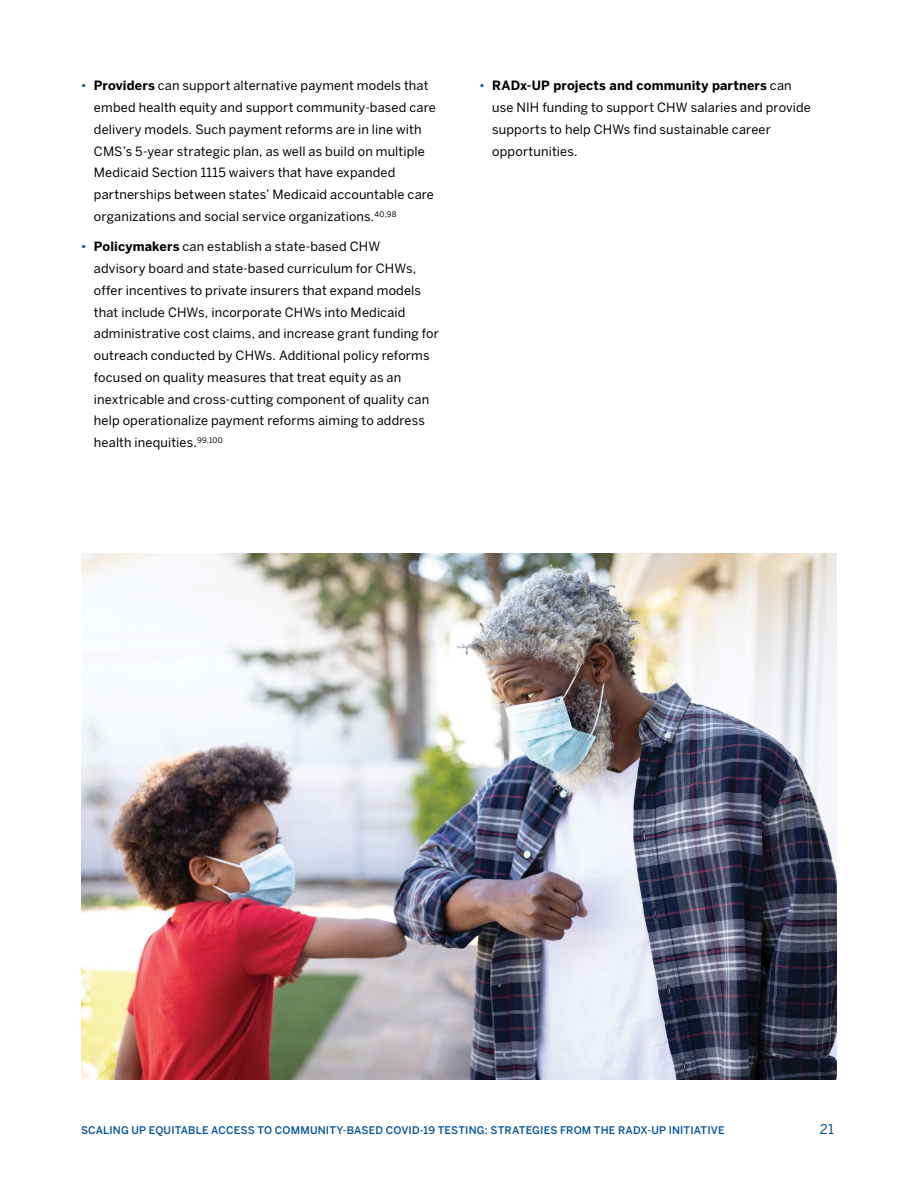
<style>
.page{position:relative;width:918px;height:1188px;background:#fff}
.page>*{position:absolute;margin:0;border:0;box-sizing:border-box;transform-origin:0 0}
.t1{font:13.5px "Benton Sans";color:#00549b}
.t2{font:12.75px/21.8px "Benton Sans";letter-spacing:.01em;color:#000}
.t3{font:500 10.5px "Benton Sans";letter-spacing:.015em;color:#00549b}
.s1{color:#00549b}
.s2{font-weight:700}
</style>
<div class="page">
<img style="left:81px;top:554px;width:756px;height:526px">
<p class="t2" style="left:94px;top:75px;width:343px;text-indent:-13px"><span class="s1">•</span> <span class="s2">Providers</span> can support alternative payment models that embed health equity and support community-based care delivery models. Such payment reforms are in line with CMS’s 5-year strategic plan, as well as build on multiple Medicaid Section 1115 waivers that have expanded partnerships between states’ Medicaid accountable care organizations and social service organizations.<sup>40,98</sup></p>
<p class="t2" style="left:94px;top:236px;width:346px;text-indent:-13px"><span class="s1">•</span> <span class="s2">Policymakers</span> can establish a state-based CHW<br>advisory board and state-based curriculum for CHWs, offer incentives to private insurers that expand models that include CHWs, incorporate CHWs into Medicaid administrative cost claims, and increase grant funding for outreach conducted by CHWs. Additional policy reforms focused on quality measures that treat equity as an inextricable and cross-cutting component of quality can help operationalize payment reforms aiming to address health inequities.<sup>99,100</sup></p>
<p class="t2" style="left:492px;top:75px;width:320px;text-indent:-13px"><span class="s1">•</span> <span class="s2">RADx-UP projects and community partners</span> can use NIH funding to support CHW salaries and provide supports to help CHWs find sustainable career opportunities.</p>
<p class="t3" style="left:81px;top:1124px;width:645px">SCALING UP EQUITABLE ACCESS TO COMMUNITY-BASED COVID-19 TESTING: STRATEGIES FROM THE RADX-UP INITIATIVE</p>
<p class="t1" style="left:820px;top:1121px;width:16px">21</p>
</div>
